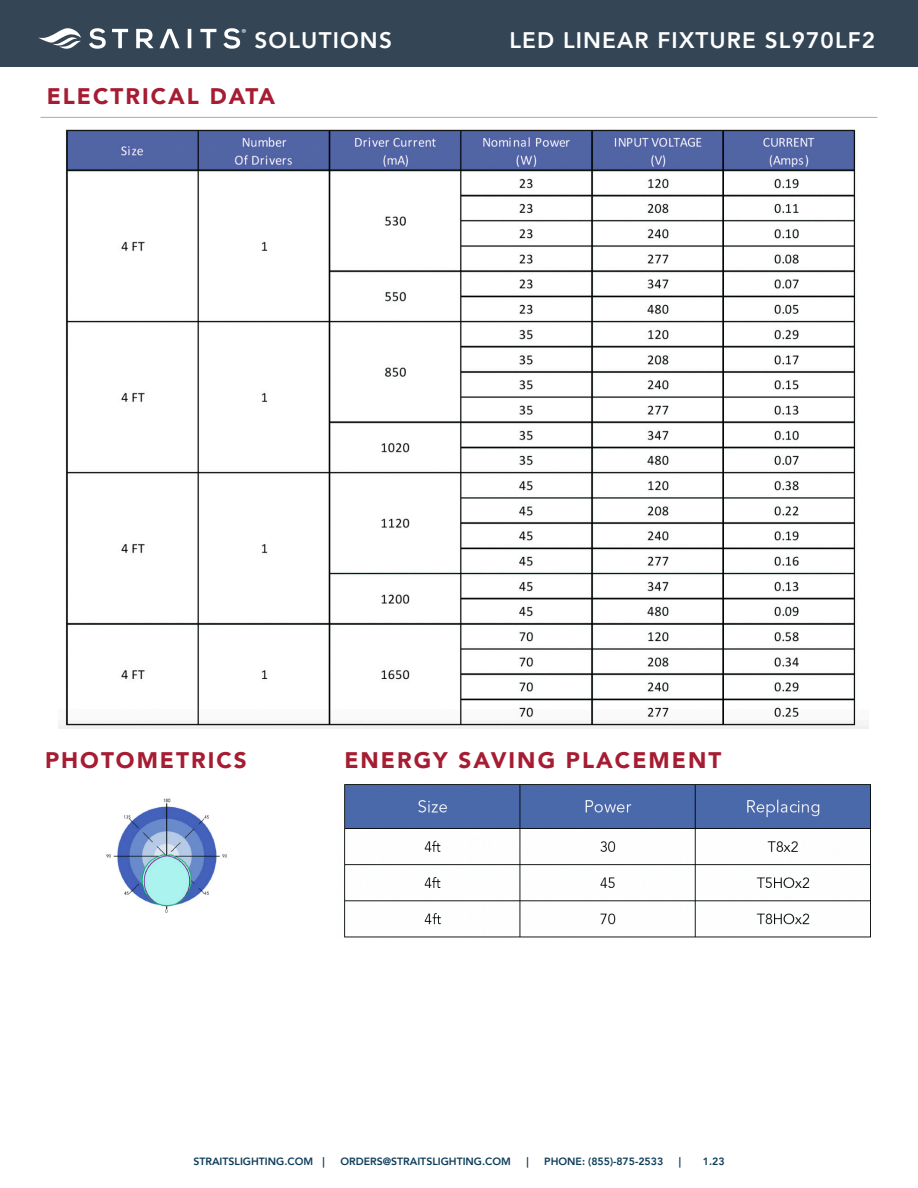
<style>
.page{position:relative;width:918px;height:1188px;background:#fff}
.page>*{position:absolute;margin:0;border:0;box-sizing:border-box;transform-origin:0 0}
.subhead{font:900 22.5px "Avenir";letter-spacing:.09em;color:#a61c32}
.t1{font:800 22.5px "Avenir";letter-spacing:.05em;color:#fff}
.t2{font:11.7px "Myriad Pro";color:#fff}
.t3{font:800 10.5px "Avenir";color:#0c3c58}
</style>
<div class="page">
<div style="left:0;top:0;width:918px;height:66px;background:#344556"></div>
<svg style="left:89px;top:28px;width:151px;height:21px"></svg>
<svg style="left:38px;top:28px;width:43px;height:21px"></svg>
<hr style="left:40px;top:117px;width:838px;height:1px;background:#939598">
<img style="left:59px;top:129px;width:809px;height:599px">
<img style="left:106px;top:798px;width:121px;height:115px">
<img style="left:344px;top:784px;width:527px;height:154px">
<div style="left:89px;top:782px;width:54px;height:21px;background:#fff"></div>
<p class="t2" style="left:242px;top:25px;width:6px">®</p>
<h1 class="t1" style="left:255px;top:23px;width:139px">SOLUTIONS</h1>
<h1 class="t1" style="left:509px;top:23px;width:367px">LED LINEAR FIXTURE SL970LF2</h1>
<p class="subhead" style="left:47px;top:77px;width:230px">ELECTRICAL DATA</p>
<p class="subhead" style="left:45px;top:741px;width:203px">PHOTOMETRICS</p>
<p class="subhead" style="left:344px;top:741px;width:378px">ENERGY SAVING PLACEMENT</p>
<p class="t3" style="left:193px;top:1153px;width:133px">STRAITSLIGHTING.COM |</p>
<p class="t3" style="left:340px;top:1153px;width:172px">ORDERS@STRAITSLIGHTING.COM</p>
<p class="t3" style="left:526px;top:1153px;width:4px">|</p>
<p class="t3" style="left:544px;top:1153px;width:120px">PHONE: (855)-875-2533</p>
<p class="t3" style="left:679px;top:1153px;width:4px">|</p>
<p class="t3" style="left:703px;top:1153px;width:23px">1.23</p>
</div>
